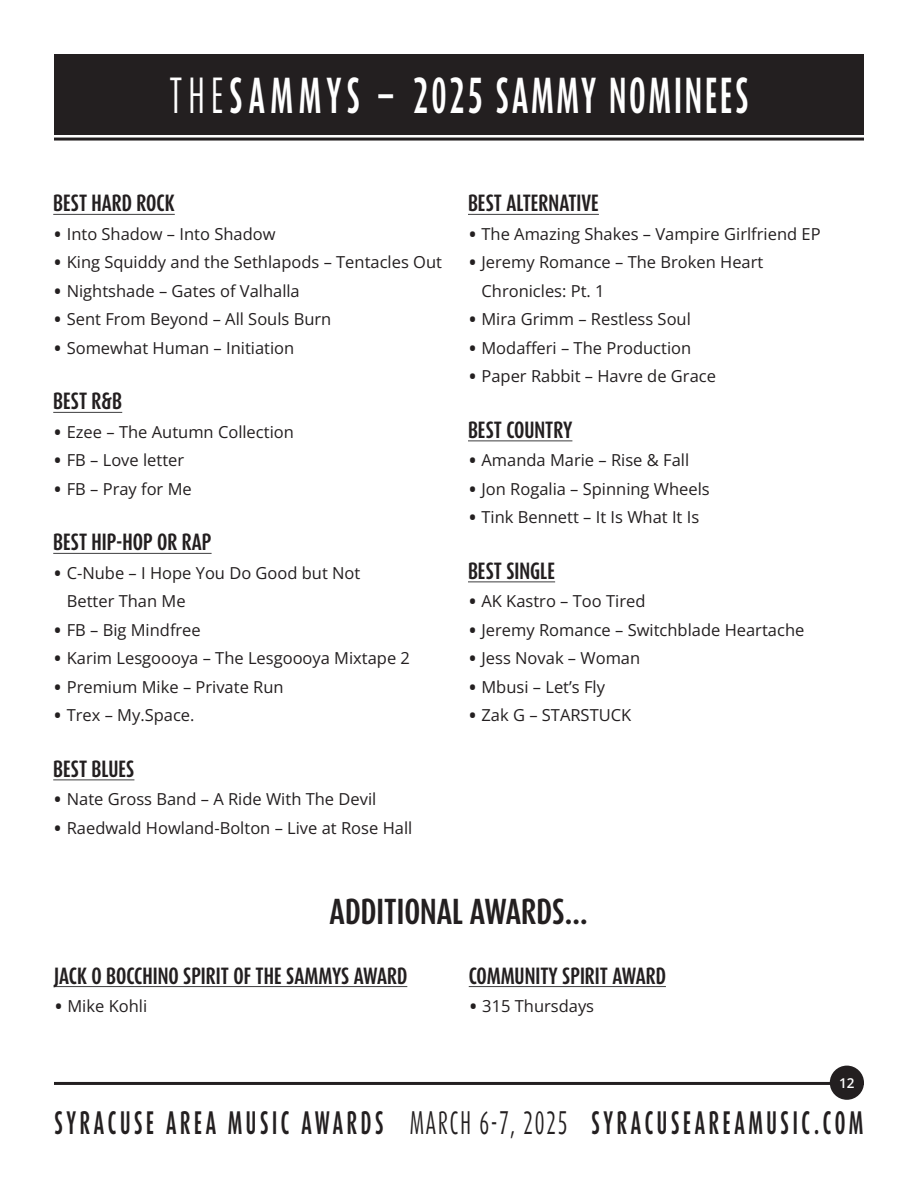
<style>
.page{position:relative;width:918px;height:1188px;background:#fff}
.page>*{position:absolute;margin:0;border:0;box-sizing:border-box;transform-origin:0 0}
.t1{font:700 42px "Dax Compact";letter-spacing:.09em;color:#fff;scale:.75 1}
.t2{font:700 30px "Dax Compact";color:#231f20}
.t3{font:700 27px "Dax Compact";letter-spacing:.18em;color:#231f20;scale:.75 1}
.t4{font:700 19.5px "Dax Compact";color:#231f20}
.t5{font:16.5px/28.5px "Open Sans";color:#231f20}
.t6{font:600 13.5px "Open Sans";color:#fff}
.s1{font-weight:400}
.s2{font-size:24px}
</style>
<div class="page">
<hr style="left:54px;top:1082px;width:810px;height:3px;background:#231f20">
<div style="left:830px;top:1066px;width:34px;height:34px;background:#231f20;border-radius:50%"></div>
<hr style="left:54px;top:138px;width:810px;height:3px;background:#231f20">
<div style="left:54px;top:54px;width:810px;height:81px;background:#231f20"></div>
<hr style="left:53px;top:214px;width:122px;height:1px;background:#3e3e3f">
<hr style="left:53px;top:412px;width:69px;height:1px;background:#3e3e3f">
<hr style="left:53px;top:553px;width:159px;height:1px;background:#3e3e3f">
<hr style="left:53px;top:780px;width:81px;height:1px;background:#3e3e3f">
<hr style="left:468px;top:214px;width:131px;height:1px;background:#3e3e3f">
<hr style="left:468px;top:441px;width:104px;height:1px;background:#3e3e3f">
<hr style="left:468px;top:582px;width:87px;height:1px;background:#3e3e3f">
<hr style="left:54px;top:986px;width:353px;height:1px;background:#3e3e3f">
<hr style="left:469px;top:986px;width:197px;height:1px;background:#3e3e3f">
<h1 class="t1" style="left:170px;top:69px;width:774px"><span class="s1">THE</span>SAMMYS – 2025 SAMMY NOMINEES</h1>
<p class="t4" style="left:53px;top:191px;width:123px">BEST HARD ROCK</p>
<p class="t5" style="left:53px;top:219px;width:224px"><span class="s2">•</span> Into Shadow – Into Shadow</p>
<p class="t5" style="left:53px;top:248px;width:390px"><span class="s2">•</span> King Squiddy and the Sethlapods – Tentacles Out</p>
<p class="t5" style="left:53px;top:276px;width:248px"><span class="s2">•</span> Nightshade – Gates of Valhalla</p>
<p class="t5" style="left:53px;top:305px;width:280px"><span class="s2">•</span> Sent From Beyond – All Souls Burn</p>
<p class="t5" style="left:53px;top:333px;width:243px"><span class="s2">•</span> Somewhat Human – Initiation</p>
<p class="t4" style="left:53px;top:389px;width:70px">BEST R&amp;B</p>
<p class="t5" style="left:53px;top:417px;width:242px"><span class="s2">•</span> Ezee – The Autumn Collection</p>
<p class="t5" style="left:53px;top:446px;width:133px"><span class="s2">•</span> FB – Love letter</p>
<p class="t5" style="left:53px;top:474px;width:140px"><span class="s2">•</span> FB – Pray for Me</p>
<p class="t4" style="left:53px;top:530px;width:160px">BEST HIP-HOP OR RAP</p>
<p class="t5" style="left:67px;top:558px;width:295px;text-indent:-13px"><span class="s2">•</span> C-Nube – I Hope You Do Good but Not<br>Better Than Me</p>
<p class="t5" style="left:53px;top:615px;width:149px"><span class="s2">•</span> FB – Big Mindfree</p>
<p class="t5" style="left:53px;top:644px;width:358px"><span class="s2">•</span> Karim Lesgoooya – The Lesgoooya Mixtape 2</p>
<p class="t5" style="left:53px;top:672px;width:232px"><span class="s2">•</span> Premium Mike – Private Run</p>
<p class="t5" style="left:53px;top:701px;width:143px"><span class="s2">•</span> Trex – My.Space.</p>
<p class="t4" style="left:53px;top:756px;width:83px">BEST BLUES</p>
<p class="t5" style="left:53px;top:785px;width:325px"><span class="s2">•</span> Nate Gross Band – A Ride With The Devil</p>
<p class="t5" style="left:53px;top:813px;width:361px"><span class="s2">•</span> Raedwald Howland-Bolton – Live at Rose Hall</p>
<p class="t4" style="left:468px;top:191px;width:132px">BEST ALTERNATIVE</p>
<p class="t5" style="left:468px;top:219px;width:354px"><span class="s2">•</span> The Amazing Shakes – Vampire Girlfriend EP</p>
<p class="t5" style="left:481px;top:248px;width:283px;text-indent:-13px"><span class="s2">•</span> Jeremy Romance – The Broken Heart<br>Chronicles: Pt. 1</p>
<p class="t5" style="left:468px;top:305px;width:224px"><span class="s2">•</span> Mira Grimm – Restless Soul</p>
<p class="t5" style="left:468px;top:333px;width:225px"><span class="s2">•</span> Modafferi – The Production</p>
<p class="t5" style="left:468px;top:362px;width:250px"><span class="s2">•</span> Paper Rabbit – Havre de Grace</p>
<p class="t4" style="left:468px;top:417px;width:106px">BEST COUNTRY</p>
<p class="t5" style="left:468px;top:446px;width:223px"><span class="s2">•</span> Amanda Marie – Rise &amp; Fall</p>
<p class="t5" style="left:468px;top:474px;width:243px"><span class="s2">•</span> Jon Rogalia – Spinning Wheels</p>
<p class="t5" style="left:468px;top:503px;width:233px"><span class="s2">•</span> Tink Bennett – It Is What It Is</p>
<p class="t4" style="left:468px;top:558px;width:89px">BEST SINGLE</p>
<p class="t5" style="left:468px;top:587px;width:179px"><span class="s2">•</span> AK Kastro – Too Tired</p>
<p class="t5" style="left:468px;top:615px;width:338px"><span class="s2">•</span> Jeremy Romance – Switchblade Heartache</p>
<p class="t5" style="left:468px;top:644px;width:174px"><span class="s2">•</span> Jess Novak – Woman</p>
<p class="t5" style="left:468px;top:672px;width:139px"><span class="s2">•</span> Mbusi – Let’s Fly</p>
<p class="t5" style="left:468px;top:701px;width:165px"><span class="s2">•</span> Zak G – STARSTUCK</p>
<h2 class="t2" style="left:330px;top:892px;width:259px">ADDITIONAL AWARDS...</h2>
<p class="t4" style="left:54px;top:963px;width:355px">JACK O BOCCHINO SPIRIT OF THE SAMMYS AWARD</p>
<p class="t5" style="left:54px;top:991px;width:95px"><span class="s2">•</span> Mike Kohli</p>
<p class="t4" style="left:469px;top:963px;width:199px">COMMUNITY SPIRIT AWARD</p>
<p class="t5" style="left:469px;top:991px;width:127px"><span class="s2">•</span> 315 Thursdays</p>
<p class="t6" style="left:839px;top:1073px;width:17px">12</p>
<h3 class="t3" style="left:55px;top:1105px;width:1080px">SYRACUSE AREA MUSIC AWARDS <span class="s1">MARCH 6-7, 2025</span> SYRACUSEAREAMUSIC.COM</h3>
</div>
